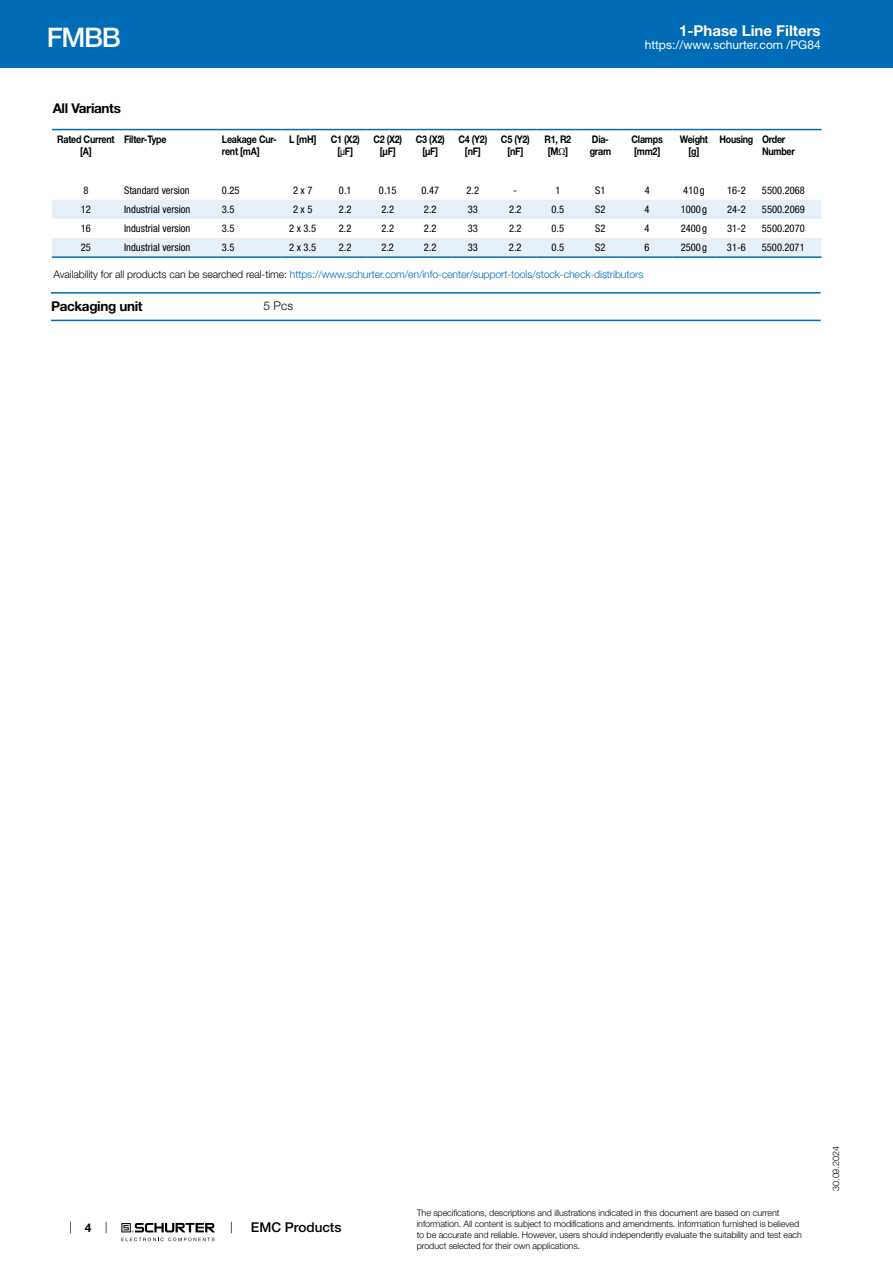
<style>
.page{position:relative;width:893px;height:1263px;background:#fff}
.page>*{position:absolute;margin:0;border:0;box-sizing:border-box;transform-origin:0 0}
.t1{font:500 27px "Helvetica Neue LT";color:#fff}
.t2{font:700 15px "Helvetica Neue LT";color:#fff}
.t3{font:700 13.5px "Helvetica Neue LT";letter-spacing:-.025em;color:#000}
.t4{font:500 13.5px "Helvetica Neue LT";color:#000}
.t5{font:12px "Helvetica Neue LT";color:#fff}
.t6{font:300 12px "Helvetica Neue LT";color:#000}
.t7{font:700 12px "Helvetica Neue LT";color:#000}
.t8{font:condensed 10.5px "Helvetica Neue LT";color:#000}
.t9{font:700 10.5px/12.6px "Helvetica Neue LT";letter-spacing:-.025em;color:#000;text-align:center;scale:.85 1}
.t10{font:300 10.5px "Helvetica Neue LT";letter-spacing:-.01em;color:#006bb6}
.t11{font:300 9px/10.8px "Helvetica Neue LT";letter-spacing:-.01em;color:#000}
.s1{font-family:"Arial Unicode MS";font-weight:400}
.s2{color:#000}
</style>
<div class="page">
<svg style="left:70px;top:1221px;width:1px;height:12px"></svg>
<svg style="left:121px;top:1223px;width:94px;height:18px"></svg>
<div style="left:0;top:0;width:893px;height:68px;background:#006bb6"></div>
<svg style="left:52px;top:130px;width:769px;height:1px"></svg>
<svg style="left:52px;top:200px;width:769px;height:56px"></svg>
<hr style="left:52px;top:129px;width:68px;height:1px;background:#006bb6">
<hr style="left:120px;top:129px;width:98px;height:1px;background:#006bb6">
<hr style="left:218px;top:129px;width:63px;height:1px;background:#006bb6">
<hr style="left:281px;top:129px;width:43px;height:1px;background:#006bb6">
<hr style="left:324px;top:129px;width:43px;height:1px;background:#006bb6">
<hr style="left:367px;top:129px;width:42px;height:1px;background:#006bb6">
<hr style="left:409px;top:129px;width:43px;height:1px;background:#006bb6">
<hr style="left:452px;top:129px;width:42px;height:1px;background:#006bb6">
<hr style="left:494px;top:129px;width:43px;height:1px;background:#006bb6">
<hr style="left:537px;top:129px;width:42px;height:1px;background:#006bb6">
<hr style="left:579px;top:129px;width:43px;height:1px;background:#006bb6">
<hr style="left:622px;top:129px;width:51px;height:1px;background:#006bb6">
<hr style="left:673px;top:129px;width:42px;height:1px;background:#006bb6">
<hr style="left:715px;top:129px;width:43px;height:1px;background:#006bb6">
<hr style="left:758px;top:129px;width:63px;height:1px;background:#006bb6">
<hr style="left:52px;top:256px;width:68px;height:2px;background:#006bb6">
<hr style="left:120px;top:256px;width:98px;height:2px;background:#006bb6">
<hr style="left:218px;top:256px;width:63px;height:2px;background:#006bb6">
<hr style="left:281px;top:256px;width:43px;height:2px;background:#006bb6">
<hr style="left:324px;top:256px;width:43px;height:2px;background:#006bb6">
<hr style="left:367px;top:256px;width:42px;height:2px;background:#006bb6">
<hr style="left:409px;top:256px;width:43px;height:2px;background:#006bb6">
<hr style="left:452px;top:256px;width:42px;height:2px;background:#006bb6">
<hr style="left:494px;top:256px;width:43px;height:2px;background:#006bb6">
<hr style="left:537px;top:256px;width:42px;height:2px;background:#006bb6">
<hr style="left:579px;top:256px;width:43px;height:2px;background:#006bb6">
<hr style="left:622px;top:256px;width:51px;height:2px;background:#006bb6">
<hr style="left:673px;top:256px;width:42px;height:2px;background:#006bb6">
<hr style="left:715px;top:256px;width:43px;height:2px;background:#006bb6">
<hr style="left:758px;top:256px;width:63px;height:2px;background:#006bb6">
<hr style="left:51px;top:292px;width:770px;height:2px;background:#006bb6">
<hr style="left:51px;top:320px;width:770px;height:1px;background:#006bb6">
<h1 class="t1" style="left:47px;top:21px;width:75px">FMBB</h1>
<h2 class="t2" style="left:679px;top:21px;width:143px">1-Phase Line Filters</h2>
<h3 class="t5" style="left:645px;top:38px;width:178px">https://www.schurter.com /PG84</h3>
<h3 class="t3" style="left:53px;top:99px;width:70px">All Variants</h3>
<p class="t9" style="left:57px;top:133px;width:69px">Rated Current [A]</p>
<p class="t9" style="left:124px;top:133px;width:51px">Filter-Type</p>
<p class="t9" style="left:222px;top:133px;width:66px;text-align:left">Leakage Cur&shy;rent [mA]</p>
<p class="t9" style="left:289px;top:133px;width:34px">L [mH]</p>
<p class="t9" style="left:331px;top:133px;width:36px">C1 (X2) [<span class="s1">μ</span>F]</p>
<p class="t9" style="left:373px;top:133px;width:36px">C2 (X2) [µF]</p>
<p class="t9" style="left:416px;top:133px;width:36px">C3 (X2) [µF]</p>
<p class="t9" style="left:458px;top:133px;width:36px">C4 (Y2) [nF]</p>
<p class="t9" style="left:501px;top:133px;width:36px">C5 (Y2) [nF]</p>
<p class="t9" style="left:545px;top:133px;width:33px">R1, R2 [M<span class="s1">Ω</span>]</p>
<p class="t9" style="left:590px;top:133px;width:27px;text-align:left">Dia&shy;gram</p>
<p class="t9" style="left:632px;top:133px;width:38px;text-align:left">Clamps [mm2]</p>
<p class="t9" style="left:680px;top:133px;width:35px">Weight [g]</p>
<p class="t9" style="left:762px;top:133px;width:40px;text-align:left;text-indent:-42px">Housing Order<br>Number</p>
<p class="t8" style="left:83px;top:184px;width:7px">8</p>
<p class="t8" style="left:124px;top:184px;width:67px">Standard version</p>
<p class="t8" style="left:222px;top:184px;width:19px">0.25</p>
<p class="t8" style="left:293px;top:184px;width:21px">2 x 7</p>
<p class="t8" style="left:339px;top:184px;width:14px">0.1</p>
<p class="t8" style="left:379px;top:184px;width:19px">0.15</p>
<p class="t8" style="left:421px;top:184px;width:19px">0.47</p>
<p class="t8" style="left:467px;top:184px;width:14px">2.2</p>
<p class="t8" style="left:513px;top:184px;width:5px">-</p>
<p class="t8" style="left:555px;top:184px;width:7px">1</p>
<p class="t8" style="left:595px;top:184px;width:12px">S1</p>
<p class="t8" style="left:645px;top:184px;width:7px">4</p>
<p class="t8" style="left:683px;top:184px;width:23px">410 g</p>
<p class="t8" style="left:727px;top:184px;width:20px">16-2</p>
<p class="t8" style="left:762px;top:184px;width:44px">5500.2068</p>
<p class="t8" style="left:81px;top:203px;width:12px">12</p>
<p class="t8" style="left:124px;top:203px;width:68px">Industrial version</p>
<p class="t8" style="left:222px;top:203px;width:14px">3.5</p>
<p class="t8" style="left:293px;top:203px;width:21px">2 x 5</p>
<p class="t8" style="left:339px;top:203px;width:14px">2.2</p>
<p class="t8" style="left:381px;top:203px;width:14px">2.2</p>
<p class="t8" style="left:424px;top:203px;width:14px">2.2</p>
<p class="t8" style="left:468px;top:203px;width:12px">33</p>
<p class="t8" style="left:509px;top:203px;width:14px">2.2</p>
<p class="t8" style="left:552px;top:203px;width:14px">0.5</p>
<p class="t8" style="left:595px;top:203px;width:12px">S2</p>
<p class="t8" style="left:645px;top:203px;width:7px">4</p>
<p class="t8" style="left:681px;top:203px;width:28px">1000 g</p>
<p class="t8" style="left:727px;top:203px;width:20px">24-2</p>
<p class="t8" style="left:762px;top:203px;width:44px">5500.2069</p>
<p class="t8" style="left:81px;top:222px;width:12px">16</p>
<p class="t8" style="left:124px;top:222px;width:68px">Industrial version</p>
<p class="t8" style="left:222px;top:222px;width:14px">3.5</p>
<p class="t8" style="left:289px;top:222px;width:28px">2 x 3.5</p>
<p class="t8" style="left:339px;top:222px;width:14px">2.2</p>
<p class="t8" style="left:381px;top:222px;width:14px">2.2</p>
<p class="t8" style="left:424px;top:222px;width:14px">2.2</p>
<p class="t8" style="left:468px;top:222px;width:12px">33</p>
<p class="t8" style="left:509px;top:222px;width:14px">2.2</p>
<p class="t8" style="left:551px;top:222px;width:14px">0.5</p>
<p class="t8" style="left:595px;top:222px;width:12px">S2</p>
<p class="t8" style="left:645px;top:222px;width:7px">4</p>
<p class="t8" style="left:681px;top:222px;width:28px">2400 g</p>
<p class="t8" style="left:727px;top:222px;width:20px">31-2</p>
<p class="t8" style="left:762px;top:222px;width:44px">5500.2070</p>
<p class="t8" style="left:81px;top:242px;width:12px">25</p>
<p class="t8" style="left:124px;top:242px;width:68px">Industrial version</p>
<p class="t8" style="left:222px;top:242px;width:14px">3.5</p>
<p class="t8" style="left:289px;top:242px;width:28px">2 x 3.5</p>
<p class="t8" style="left:339px;top:242px;width:14px">2.2</p>
<p class="t8" style="left:381px;top:242px;width:14px">2.2</p>
<p class="t8" style="left:424px;top:242px;width:14px">2.2</p>
<p class="t8" style="left:468px;top:242px;width:12px">33</p>
<p class="t8" style="left:509px;top:242px;width:14px">2.2</p>
<p class="t8" style="left:551px;top:242px;width:14px">0.5</p>
<p class="t8" style="left:595px;top:242px;width:12px">S2</p>
<p class="t8" style="left:645px;top:242px;width:7px">6</p>
<p class="t8" style="left:681px;top:242px;width:28px">2500 g</p>
<p class="t8" style="left:727px;top:242px;width:20px">31-6</p>
<p class="t8" style="left:762px;top:242px;width:44px">5500.2071</p>
<p class="t10" style="left:53px;top:268px;width:591px"><span class="s2">Availability for all products can be searched real-time:</span> https://www.schurter.com/en/info-center/support-tools/stock-check-distributors</p>
<h3 class="t3" style="left:51px;top:298px;width:93px">Packaging unit</h3>
<h3 class="t6" style="left:264px;top:298px;width:31px">5 Pcs</h3>
<h3 class="t7" style="left:85px;top:1220px;width:8px">4</h3>
<h3 class="t4" style="left:251px;top:1219px;width:92px">EMC Products</h3>
<p class="t11" style="left:417px;top:1207px;width:387px">The specifications, descriptions and illustrations indicated in this document are based on current information. All content is subject to modifications and amendments. Information furnished is believed to be accurate and reliable. However, users should independently evaluate the suitability and test each product selected for their own applications.</p>
<p class="t11" style="left:830px;top:1191px;width:46px;rotate:-90deg">30.09.2024</p>
</div>
